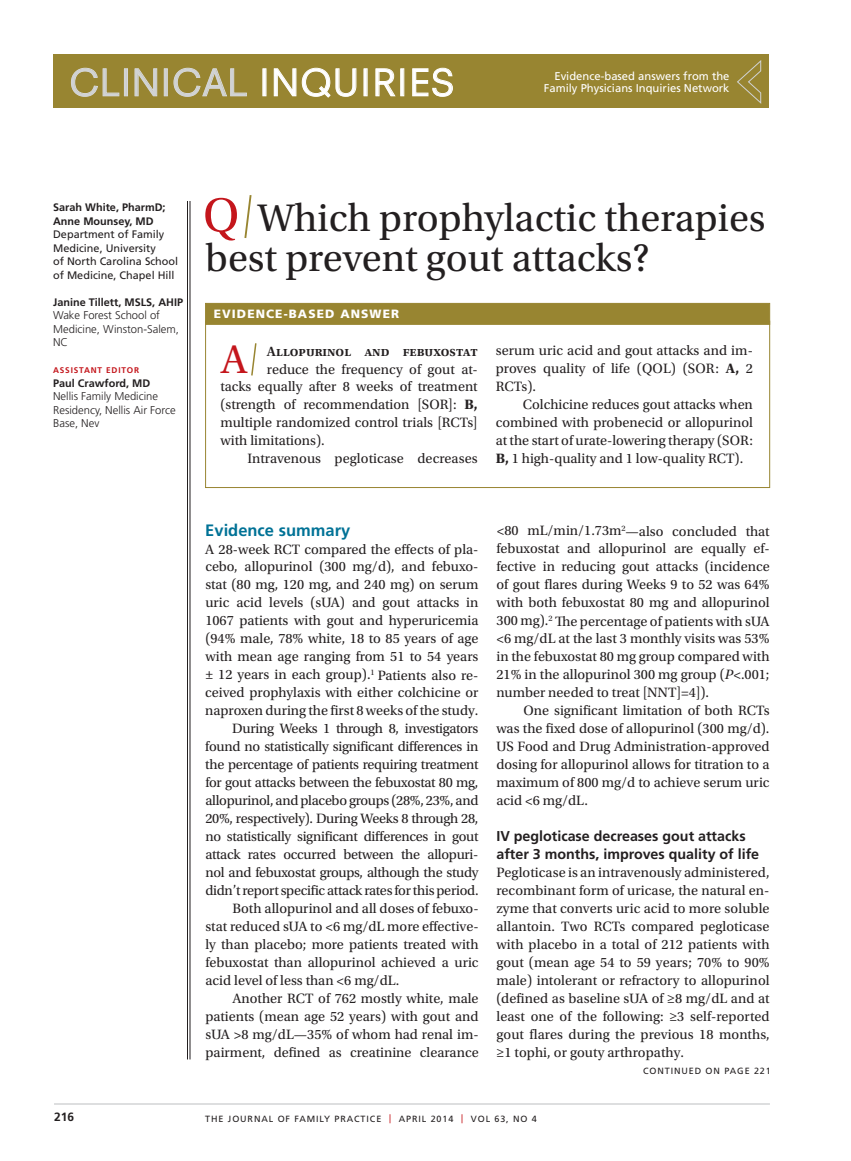
<style>
.page{position:relative;width:851px;height:1161px;background:#fff}
.page>*{position:absolute;margin:0;border:0;box-sizing:border-box;transform-origin:0 0}
.t1{font:42px "Utopia Std";color:#c4161c}
.t2{font:40.5px/40.5px "Utopia Std";color:#231f20}
.t3{font:36px "Neuzeit SLT Std";letter-spacing:.025em;color:#fff}
.t4{font:700 16.5px "Frutiger LT Std";color:#007296}
.t5{font:14.25px/18px "Utopia Std";color:#231f20;text-align:justify}
.t6{font:14.25px "Utopia Std";letter-spacing:-.02em;color:#231f20}
.t7{font:700 14.25px/18px "Frutiger LT Std";color:#231f20}
.t8{font:600 14.1px "Utopia Std";color:#231f20}
.t9{font:900 12px "Frutiger LT Std";letter-spacing:.09em;color:#fff}
.t10{font:700 12px "Frutiger LT Std";color:#231f20}
.t11{font:300 11.25px/13.5px "Frutiger LT Std";color:#231f20}
.t12{font:11.25px/12.1px "Frutiger LT Std";color:#fff;text-align:right}
.t13{font:10.8px/13.5px "Frutiger LT Std";color:#231f20}
.t14{font:700 10.8px/13.5px "Frutiger LT Std";color:#231f20}
.t15{font:9px "Frutiger LT Std";letter-spacing:.1em;color:#231f20}
.t16{font:700 8.25px "Frutiger LT Std";letter-spacing:.1em;color:#c4161c}
.s1{color:#d1d3d4}
.s2{font-weight:700}
.s3{font-style:italic}
.s4{color:#c4161c}
</style>
<div class="page">
<hr style="left:190px;top:201px;width:1px;height:858px;background:#231f20">
<hr style="left:187px;top:201px;width:1px;height:858px;background:#231f20">
<hr style="left:54px;top:1104px;width:716px;height:1px;background:#bcbec0">
<div style="left:53px;top:54px;width:716px;height:54px;background:#988531"></div>
<svg style="left:737px;top:60px;width:24px;height:44px"></svg>
<svg style="left:205px;top:198px;width:32px;height:43px"></svg>
<svg style="left:244px;top:195px;width:8px;height:43px"></svg>
<svg style="left:71px;top:68px;width:48px;height:29px"></svg>
<div style="left:124px;top:69px;width:4px;height:27px;border:1px solid #dcddde"></div>
<svg style="left:135px;top:68px;width:22px;height:28px"></svg>
<div style="left:164px;top:69px;width:3px;height:27px;border:1px solid #dcddde"></div>
<svg style="left:174px;top:68px;width:73px;height:29px"></svg>
<svg style="left:274px;top:68px;width:22px;height:28px"></svg>
<svg style="left:302px;top:68px;width:54px;height:30px"></svg>
<svg style="left:375px;top:68px;width:20px;height:28px"></svg>
<svg style="left:412px;top:68px;width:41px;height:29px"></svg>
<div style="left:205px;top:303px;width:565px;height:22px;background:#988531;border:1px solid #988531"></div>
<div style="left:205px;top:321px;width:565px;height:167px;border:1px solid #988531"></div>
<svg style="left:251px;top:343px;width:6px;height:33px"></svg>
<h3 class="t3" style="left:69px;top:61px;width:387px"><span class="s1">CLINICAL</span> INQUIRIES</h3>
<p class="t12" style="left:543px;top:70px;width:187px">Evidence-based answers from the<br>Family Physicians Inquiries Network</p>
<p class="t14" style="left:53px;top:201px;width:114px">Sarah White, PharmD;<br>Anne Mounsey, MD</p>
<p class="t13" style="left:53px;top:228px;width:127px">Department of Family<br>Medicine, U niversity<br>of North Carolina School of Medicine, Chapel H ill</p>
<p class="t14" style="left:53px;top:295px;width:131px">Janine Tillett, MSLS, AHIP</p>
<p class="t11" style="left:53px;top:309px;width:127px">Wake Forest School of<br>Medicine, Winston-Salem,<br>NC</p>
<p class="t16" style="left:53px;top:365px;width:13px">Assista</p>
<p class="t16" style="left:91px;top:365px;width:50px">nt EDITOR</p>
<p class="t14" style="left:53px;top:376px;width:99px">Paul Crawford, MD</p>
<p class="t11" style="left:53px;top:390px;width:124px">Nellis Family Medicine<br>Residency, Nellis Air Force<br>Base, Nev</p>
<h2 class="t2" style="left:205px;top:198px;width:561px;text-indent:52px">Which prophylactic therapies best prevent gout attacks?</h2>
<p class="t9" style="left:214px;top:307px;width:187px">EVIDENCE-BASED ANSWER</p>
<h1 class="t1" style="left:221px;top:337px;width:28px">A</h1>
<p class="t8" style="left:267px;top:343px;width:212px">Allopurinol and febuxostat</p>
<p class="t5" style="left:495px;top:342px;width:259px">serum uric acid and gout attacks and im&shy;proves quality of life (QOL) (SOR: <span class="s2">A,</span> 2<br>RCTs).</p>
<p class="t5" style="left:495px;top:396px;width:259px;text-indent:27px">Colchicine reduces gout attacks when combined with probenecid or allopurinol at the start of urate-lowering therapy (SOR:<br><span class="s2">B,</span> 1 high-quality and 1 low-quality RCT).</p>
<p class="t5" style="left:220px;top:360px;width:259px;text-indent:46px">reduce the frequency of gout at&shy;tacks equally after 8 weeks of treatment (strength of recommendation [SOR]: <span class="s2">B, </span>multiple randomized control trials [RCTs] with limitations).</p>
<p class="t5" style="left:247px;top:450px;width:232px">Intravenous pegloticase decreases</p>
<p class="t4" style="left:205px;top:520px;width:146px">Evidence summary</p>
<p class="t5" style="left:205px;top:540px;width:275px">A 28-week RCT compared the effects of pla-</p>
<p class="t5" style="left:205px;top:558px;width:274px">cebo, allopurinol (300 mg/d), and febuxo-</p>
<p class="t5" style="left:205px;top:576px;width:275px">stat (80 mg, 120 mg, and 240 mg) on serum</p>
<p class="t5" style="left:205px;top:594px;width:274px">uric acid levels (sUA) and gout attacks in</p>
<p class="t5" style="left:205px;top:612px;width:275px">1067 patients with gout and hyperuricemia</p>
<p class="t5" style="left:205px;top:630px;width:275px">(94% male, 78% white, 18 to 85 years of age</p>
<p class="t5" style="left:205px;top:648px;width:274px">with mean age ranging from 51 to 54 years</p>
<p class="t5" style="left:205px;top:666px;width:274px">± 12 years in each group).<sup>1</sup> Patients also re-</p>
<p class="t5" style="left:205px;top:684px;width:274px">ceived prophylaxis with either colchicine or</p>
<p class="t5" style="left:205px;top:702px;width:275px">naproxen during the first 8 weeks of the study.</p>
<p class="t6" style="left:232px;top:721px;width:247px">During Weeks 1 through 8, investigators</p>
<p class="t6" style="left:205px;top:739px;width:275px">found no statistically significant differences in</p>
<p class="t6" style="left:205px;top:757px;width:275px">the percentage of patients requiring treatment</p>
<p class="t6" style="left:205px;top:775px;width:275px">for gout attacks between the febuxostat 80 mg,</p>
<p class="t6" style="left:205px;top:793px;width:275px">allopurinol, andplacebo groups (28%, 23%, and</p>
<p class="t6" style="left:205px;top:811px;width:274px">20%, respectively). During Weeks 8 through 28,</p>
<p class="t6" style="left:205px;top:829px;width:275px">no statistically significant differences in gout</p>
<p class="t6" style="left:205px;top:847px;width:275px">attack rates occurred between the allopuri-</p>
<p class="t6" style="left:205px;top:865px;width:275px">nol and febuxostat groups, although the study</p>
<p class="t6" style="left:205px;top:883px;width:275px">didn’t report specific attack rates for this period.</p>
<p class="t5" style="left:232px;top:900px;width:248px">Both allopurinol and all doses of febuxo-</p>
<p class="t5" style="left:205px;top:918px;width:274px">stat reduced sUA to &lt;6 mg/dL more effective-</p>
<p class="t5" style="left:205px;top:936px;width:275px">ly than placebo; more patients treated with</p>
<p class="t5" style="left:205px;top:954px;width:275px">febuxostat than allopurinol achieved a uric</p>
<p class="t5" style="left:205px;top:972px;width:195px">acid level of less than &lt;6 mg/dL.</p>
<p class="t5" style="left:232px;top:990px;width:248px">Another RCT of 762 mostly white, male</p>
<p class="t5" style="left:205px;top:1008px;width:275px">patients (mean age 52 years) with gout and</p>
<p class="t5" style="left:205px;top:1026px;width:275px">sUA &gt;8 mg/dL—35% of whom had renal im-</p>
<p class="t5" style="left:205px;top:1044px;width:275px">pairment, defined as creatinine clearance</p>
<p class="t5" style="left:496px;top:522px;width:275px">&lt;80 mL/min/1.73m<sup>2</sup>—also concluded that febuxostat and allopurinol are equally ef&shy;fective in reducing gout attacks (incidence of gout flares during Weeks 9 to 52 was 64% with both febuxostat 80 mg and allopurinol 300 mg).<sup>2</sup> The percentage of patients with sUA &lt;6 mg/dL at the last 3 monthly visits was 53% in the febuxostat 80 mg group compared with 21% in the allopurinol 300 mg group (<span class="s3">P</span>&lt;.001; number needed to treat [NNT]=4]).</p>
<p class="t5" style="left:496px;top:702px;width:275px;text-indent:27px">One significant limitation of both RCTs was the fixed dose of allopurinol (300 mg/d).<br>US Food and Drug Administration-approved dosing for allopurinol allows for titration to a maximum of 800 mg/d to achieve serum uric acid &lt;6 mg/dL.</p>
<p class="t7" style="left:496px;top:828px;width:264px">IV pegloticase decreases gout attacks after 3 months, improves quality of life</p>
<p class="t5" style="left:496px;top:864px;width:275px">Pegloticase is an intravenously administered, recombinant form of uricase, the natural en&shy;zyme that converts uric acid to more soluble allantoin. Two RCTs compared pegloticase with placebo in a total of 212 patients with gout (mean age 54 to 59 years; 70% to 90% male) intolerant or refractory to allopurinol (defined as baseline sUA of ≥8 mg/dL and at least one of the following: ≥3 self-reported gout flares during the previous 18 months, ≥1 tophi, or gouty arthropathy.</p>
<p class="t15" style="left:643px;top:1065px;width:21px">contin</p>
<p class="t15" style="left:681px;top:1065px;width:91px">ued on page 221</p>
<p class="t10" style="left:54px;top:1110px;width:22px">216</p>
<p class="t15" style="left:205px;top:1113px;width:333px">The Journal of Fami ly Practice <span class="s4">|</span> APRIL 2014 <span class="s4">|</span> Vol 63, No 4</p>
</div>
